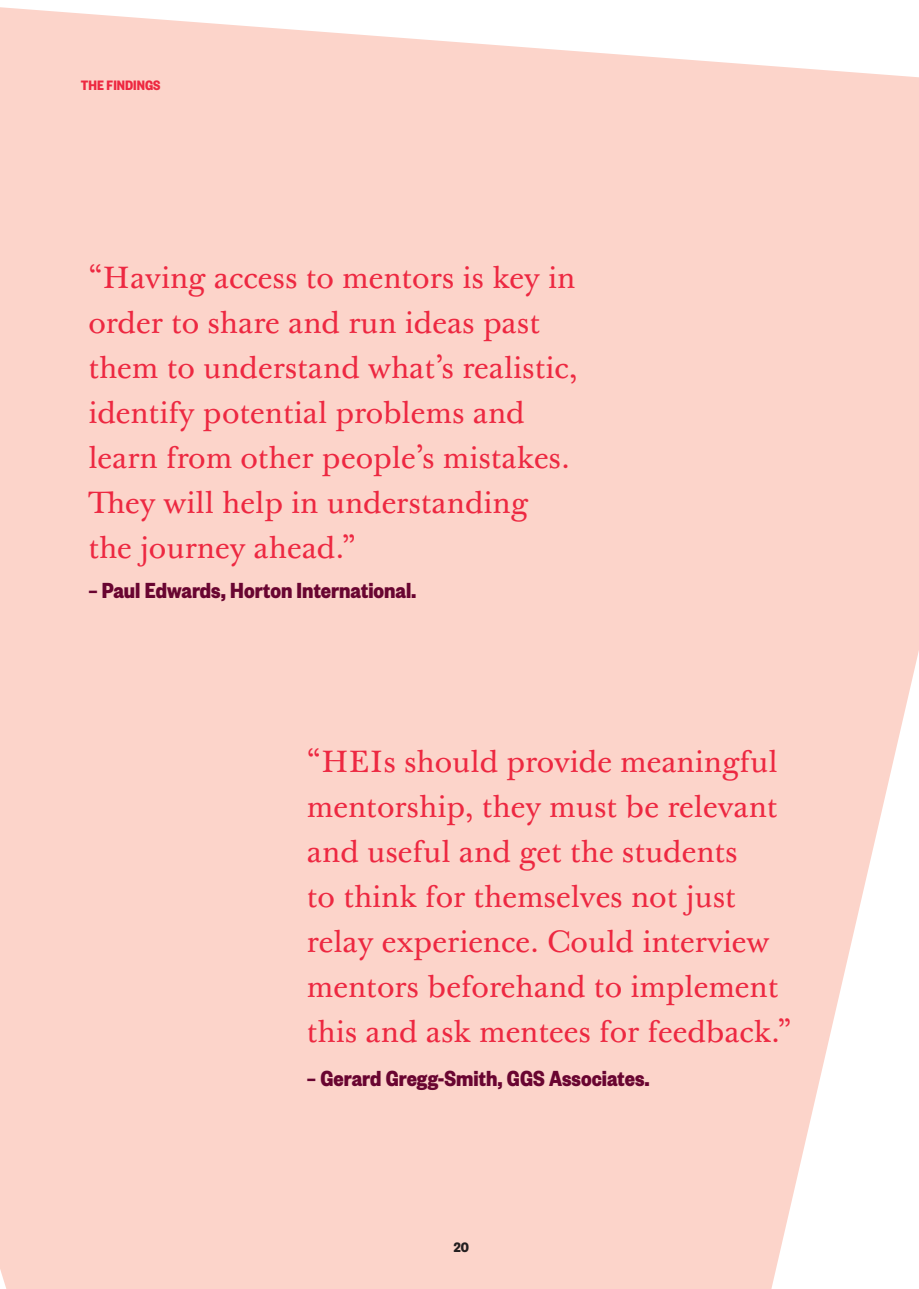
<style>
.page{position:relative;width:919px;height:1289px;background:#fff}
.page>*{position:absolute;margin:0;border:0;box-sizing:border-box;transform-origin:0 0}
.t1{font:30px/45px "Baskerville 10 Pro";color:#ed2841}
.t2{font:700 24px "Founders Grotesk Condensed";color:#690531}
.Heading_1{font:700 15px "Founders Grotesk Condensed";color:#ed2841}
.t3{font:700 15px "Founders Grotesk Condensed";color:#231f20}
.s1{font-family:"Founders Grotesk Cond"}
</style>
<div class="page">
<div style="left:0;top:7px;width:918px;height:1281px;background:#fcd4ca"></div>
<p class="Heading_1" style="left:81px;top:76px;width:81px">THE FINDINGS</p>
<p class="t1" style="left:88px;top:257px;width:490px">“Having access to mentors is key in order to share and run ideas past them to understand what’s realistic, identify potential problems and learn from other people’s mistakes.<br>They will help in understanding the journey ahead.”</p>
<p class="t2" style="left:88px;top:575px;width:330px">– Paul Edwards, Horton International.</p>
<p class="t1" style="left:307px;top:740px;width:486px">“HEIs should provide meaningful mentorship, they must be relevant and useful and get the students<br>to think for themselves not just relay experience. Could interview mentors beforehand to implement this and ask mentees for feedback.”</p>
<p class="t2" style="left:307px;top:1063px;width:344px">– Gerard Gregg-Smith, GGS Associates.</p>
<p class="t3" style="left:453px;top:1237px;width:17px">2<span class="s1">0</span></p>
</div>
